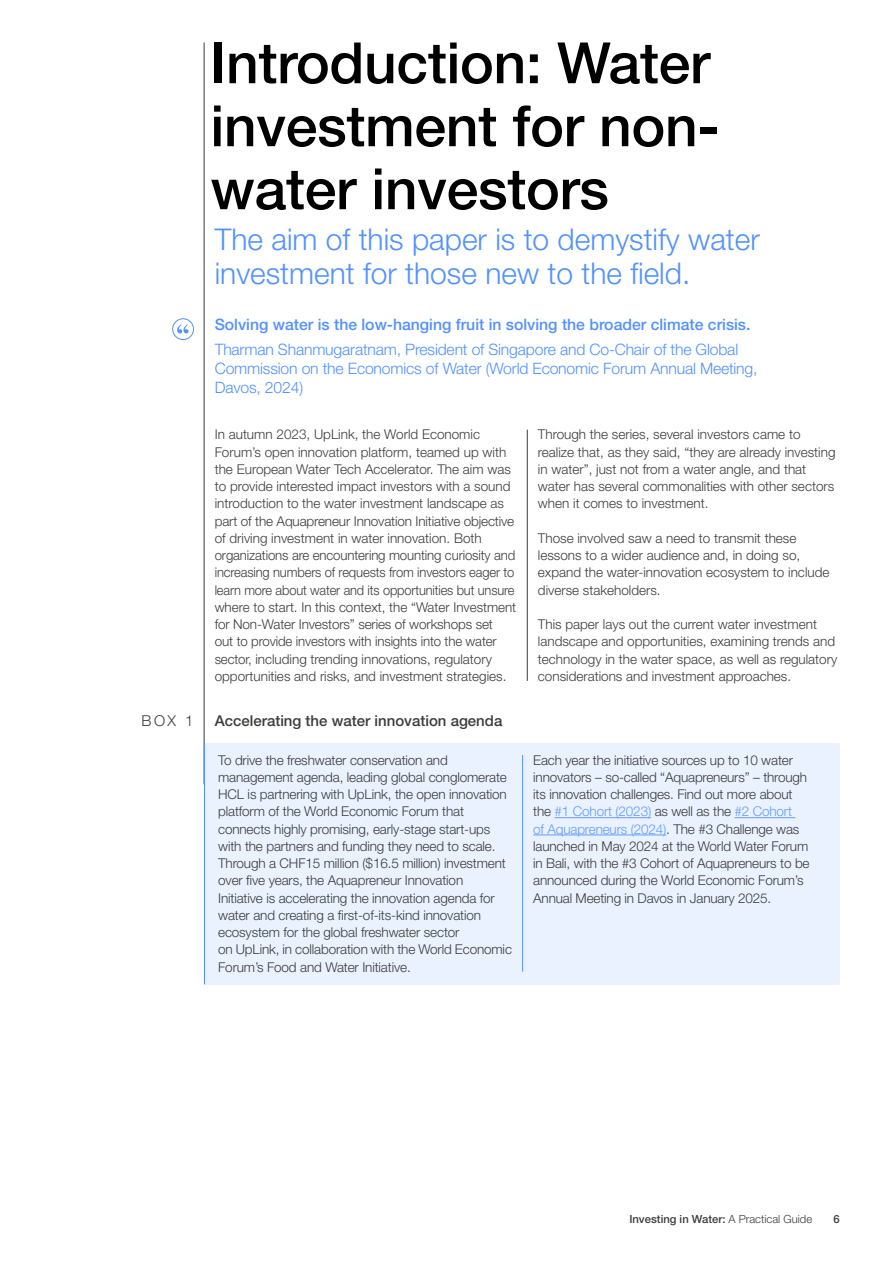
<style>
.page{position:relative;width:893px;height:1263px;background:#fff}
.page>*{position:absolute;margin:0;border:0;box-sizing:border-box;transform-origin:0 0}
.t1{font:500 57px/63px "Helvetica Neue LT Pro";letter-spacing:-.005em;color:#000}
.t2{font:300 30px/34.5px "Helvetica Neue LT Pro";color:#5291ff}
.t3{font:300 15.75px/18.8px "Helvetica Neue LT Pro";letter-spacing:-.01em;color:#5291ff}
.t4{font:500 15.75px "Helvetica Neue LT Pro";color:#5291ff}
.t5{font:500 15px "Helvetica Neue LT Pro";color:#3c3c3b}
.t6{font:300 15px "Helvetica Neue LT Pro";color:#3c3c3b}
.t7{font:300 13.5px/17.2px "Helvetica Neue LT Pro";letter-spacing:-.01em;color:#3c3c3b}
.t8{font:500 11.25px "Helvetica Neue LT Pro";color:#3c3c3b}
.s1{color:#639cff}
.s2{font-weight:300}
</style>
<div class="page">
<hr style="left:204px;top:43px;width:1px;height:741px;background:#3c3c3b">
<hr style="left:527px;top:430px;width:1px;height:251px;background:#3c3c3b">
<div style="left:172px;top:319px;width:22px;height:21px;border:1px solid #5291ff;border-radius:50%"></div>
<svg style="left:177px;top:324px;width:11px;height:9px"></svg>
<hr style="left:204px;top:743px;width:1px;height:241px;background:#5291ff">
<div style="left:205px;top:743px;width:635px;height:241px;background:#eaf2ff"></div>
<hr style="left:555px;top:817px;width:96px;height:1px;background:#639cff">
<hr style="left:734px;top:817px;width:61px;height:1px;background:#639cff">
<hr style="left:533px;top:835px;width:133px;height:1px;background:#639cff">
<hr style="left:522px;top:755px;width:1px;height:217px;background:#5291ff">
<h1 class="t1" style="left:210px;top:31px;width:511px">Introduction: Water investment for non&shy;water investors</h1>
<h2 class="t2" style="left:215px;top:221px;width:547px">The aim of this paper is to demystify water investment for those new to the field.</h2>
<p class="t4" style="left:215px;top:315px;width:537px">Solving water is the low-hanging fruit in solving the broader climate crisis.</p>
<p class="t3" style="left:215px;top:340px;width:544px">Tharman Shanmugaratnam, President of Singapore and Co-Chair of the Global<br>Commission on the Economics of Water (World Economic Forum Annual Meeting,<br>Davos, 2024)</p>
<p class="t7" style="left:215px;top:426px;width:303px">In autumn 2023, UpLink, the World Economic Forum’s open innovation platform, teamed up with the European Water Tech Accelerator. The aim was to provide interested impact investors with a sound introduction to the water investment landscape as part of the Aquapreneur Innovation Initiative objective of driving investment in water innovation. Both organizations are encountering mounting curiosity and increasing numbers of requests from investors eager to learn more about water and its opportunities but unsure where to start. In this context, the “Water Investment for Non-Water Investors” series of workshops set<br>out to provide investors with insights into the water sector, including trending innovations, regulatory opportunities and risks, and investment strategies.</p>
<p class="t7" style="left:538px;top:426px;width:299px">Through the series, several investors came to realize that, as they said, “they are already investing in water”, just not from a water angle, and that water has several commonalities with other sectors when it comes to investment.</p>
<p class="t7" style="left:538px;top:529px;width:293px">Those involved saw a need to transmit these lessons to a wider audience and, in doing so, expand the water-innovation ecosystem to include diverse stakeholders.</p>
<p class="t7" style="left:538px;top:615px;width:301px">This paper lays out the current water investment landscape and opportunities, examining trends and technology in the water space, as well as regulatory considerations and investment approaches.</p>
<p class="t6" style="left:142px;top:711px;width:53px">BOX 1</p>
<p class="t5" style="left:215px;top:712px;width:289px">Accelerating the water innovation agenda</p>
<p class="t7" style="left:218px;top:751px;width:295px">To drive the freshwater conservation and management agenda, leading global conglomerate HCL is partnering with UpLink, the open innovation platform of the World Economic Forum that connects highly promising, early-stage start-ups with the partners and funding they need to scale.<br>Through a CHF15 million ($16.5 million) investment over five years, the Aquapreneur Innovation<br>Initiative is accelerating the innovation agenda for water and creating a first-of-its-kind innovation ecosystem for the global freshwater sector<br>on UpLink, in collaboration with the World Economic Forum’s Food and Water Initiative.</p>
<p class="t7" style="left:533px;top:751px;width:278px">Each year the initiative sources up to 10 water innovators – so-called “Aquapreneurs” – through its innovation challenges. Find out more about the <span class="s1">#1 Cohort (2023)</span> as well as the <span class="s1">#2 Cohort<br>of Aquapreneurs (2024)</span>. The #3 Challenge was launched in May 2024 at the World Water Forum in Bali, with the #3 Cohort of Aquapreneurs to be announced during the World Economic Forum’s Annual Meeting in Davos in January 2025.</p>
<p class="t8" style="left:629px;top:1212px;width:184px">Investing in Water: <span class="s2">A Practical Guide</span></p>
<p class="t8" style="left:834px;top:1212px;width:8px">6</p>
</div>
